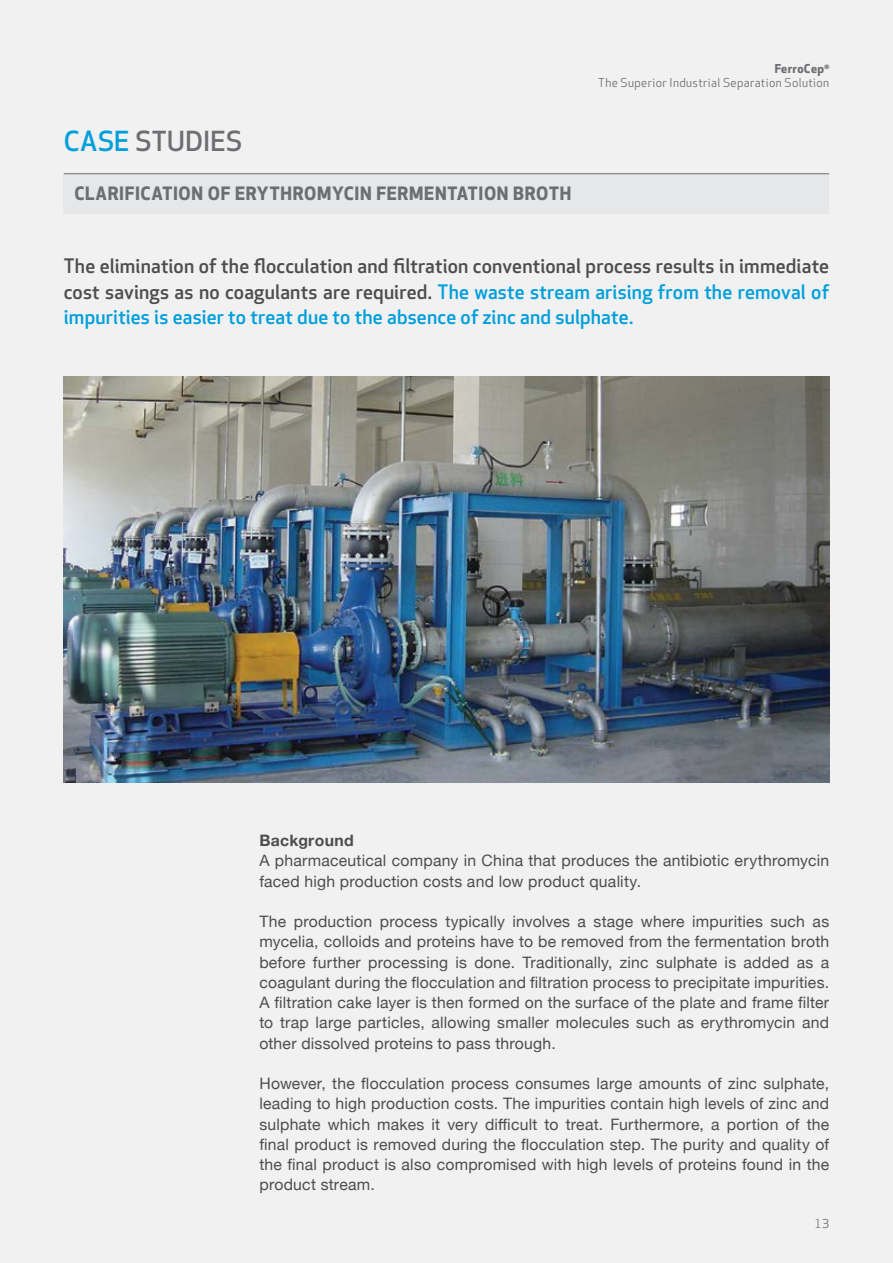
<style>
.page{position:relative;width:893px;height:1263px;background:#f1f1f2}
.page>*{position:absolute;margin:0;border:0;box-sizing:border-box;transform-origin:0 0}
.t1{font:500 27px "Apex New";letter-spacing:.01em;color:#6d6e71}
.t2{font:500 19.5px/25.5px "Apex New";letter-spacing:.01em;color:#4d4d4f;text-align:justify}
.t3{font:700 18px "Apex New";letter-spacing:.04em;color:#6d6e71}
.t4{font:15.75px/20.2px "Helvetica Neue";letter-spacing:.015em;color:#4d4d4f;text-align:justify}
.t5{font:700 15.75px "Helvetica Neue";letter-spacing:.02em;color:#4d4d4f}
.t6{font:12px/14.4px "Apex New";letter-spacing:.03em;color:#6d6e71;text-align:right}
.s1{color:#009fdb}
.s2{font-weight:700}
</style>
<div class="page">
<div style="left:64px;top:174px;width:765px;height:39px;background:#e6e7e8"></div>
<img style="left:64px;top:377px;width:765px;height:405px">
<hr style="left:64px;top:173px;width:765px;height:1px;background:#6d6e71">
<h1 class="t1" style="left:64px;top:123px;width:180px"><span class="s1">CASE</span> STUDIES</h1>
<p class="t3" style="left:74px;top:181px;width:498px">CLARIFICATION OF ERYTHROMYCIN FERMENTATION BROTH</p>
<p class="t6" style="left:598px;top:61px;width:232px"><span class="s2">FerroCep</span><sup>®<br></sup>The Superior Industrial Separation Solution</p>
<p class="t2" style="left:64px;top:253px;width:767px">The elimination of the flocculation and filtration conventional process results in immediate cost savings as no coagulants are required. <span class="s1">The waste stream arising from the removal of impurities is easier to treat due to the absence of zinc and sulphate.</span></p>
<p class="t5" style="left:259px;top:828px;width:96px">Background</p>
<p class="t4" style="left:259px;top:851px;width:571px">A pharmaceutical company in China that produces the antibiotic erythromycin faced high production costs and low product quality.</p>
<p class="t4" style="left:259px;top:912px;width:571px">The production process typically involves a stage where impurities such as mycelia, colloids and proteins have to be removed from the fermentation broth before further processing is done. Traditionally, zinc sulphate is added as a coagulant during the flocculation and filtration process to precipitate impurities.<br>A filtration cake layer is then formed on the surface of the plate and frame filter to trap large particles, allowing smaller molecules such as erythromycin and other dissolved proteins to pass through.</p>
<p class="t4" style="left:259px;top:1074px;width:571px">However, the flocculation process consumes large amounts of zinc sulphate, leading to high production costs. The impurities contain high levels of zinc and sulphate which makes it very difficult to treat. Furthermore, a portion of the final product is removed during the flocculation step. The purity and quality of the final product is also compromised with high levels of proteins found in the product stream.</p>
<p class="t6" style="left:814px;top:1216px;width:16px">13</p>
</div>
